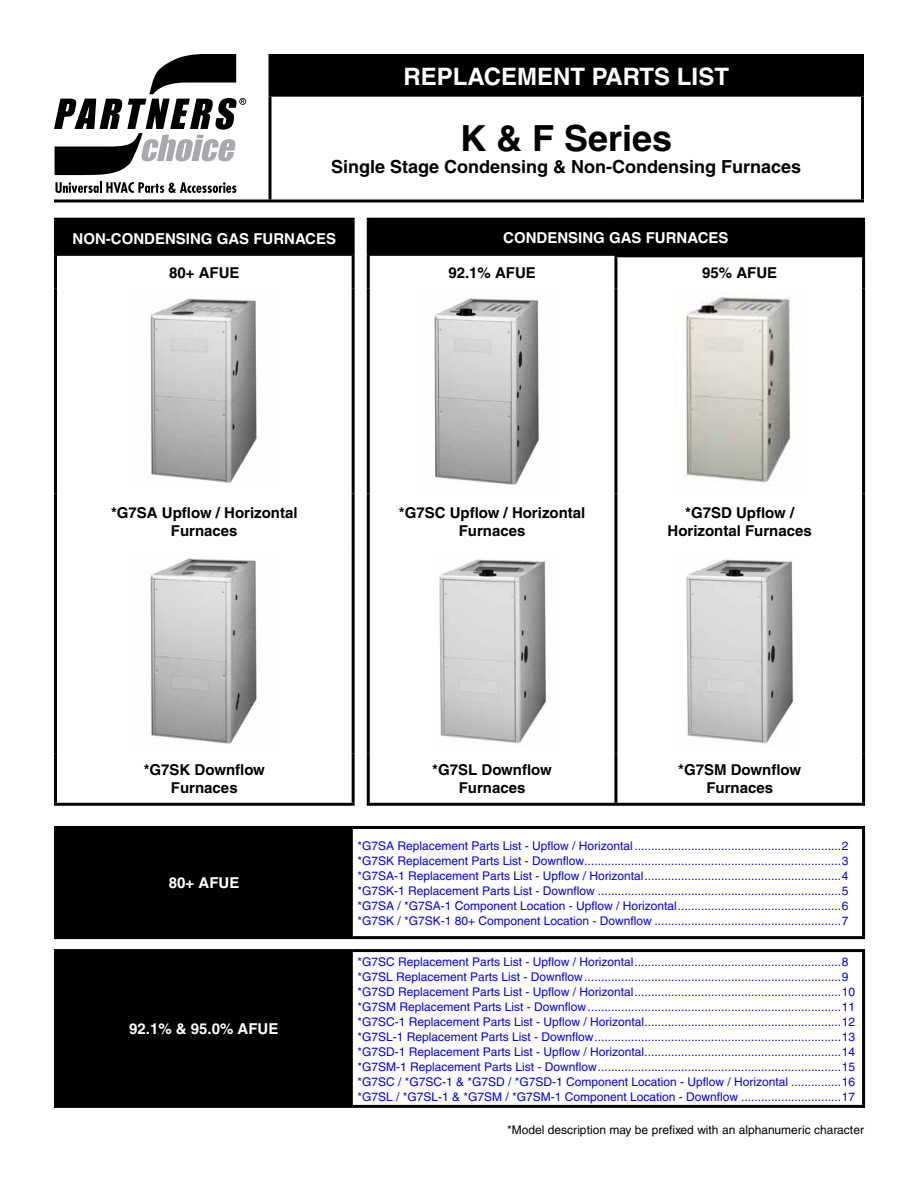
<style>
.page{position:relative;width:918px;height:1188px;background:#fff}
.page>*{position:absolute;margin:0;border:0;box-sizing:border-box;transform-origin:0 0}
.t1{font:700 36px "Helvetica";color:#000}
.t2{font:700 24px "Helvetica";color:#fff}
.t3{font:700 18px "Helvetica";color:#000}
.t4{font:700 15px/18px "Helvetica";color:#000;text-align:center}
.t5{font:700 15px "Helvetica";color:#fff}
.t6{font:12px/15px "Helvetica";color:#00f;text-align:justify}
.t7{font:12px "Helvetica";color:#000}
</style>
<div class="page">
<div style="left:56px;top:829px;width:296px;height:276px;background:#000"></div>
<hr style="left:351px;top:829px;width:2px;height:107px;background:#000">
<hr style="left:351px;top:952px;width:2px;height:153px;background:#000">
<hr style="left:54px;top:826px;width:298px;height:3px;background:#000">
<hr style="left:54px;top:829px;width:3px;height:107px;background:#000">
<hr style="left:54px;top:936px;width:298px;height:3px;background:#000">
<hr style="left:352px;top:826px;width:513px;height:3px;background:#000">
<hr style="left:862px;top:829px;width:3px;height:107px;background:#000">
<hr style="left:352px;top:936px;width:513px;height:3px;background:#000">
<hr style="left:54px;top:949px;width:298px;height:3px;background:#000">
<hr style="left:54px;top:952px;width:3px;height:153px;background:#000">
<hr style="left:352px;top:949px;width:513px;height:3px;background:#000">
<hr style="left:862px;top:952px;width:3px;height:153px;background:#000">
<hr style="left:54px;top:1105px;width:298px;height:3px;background:#000">
<hr style="left:352px;top:1105px;width:513px;height:3px;background:#000">
<div style="left:57px;top:219px;width:805px;height:37px;background:#000"></div>
<hr style="left:54px;top:218px;width:301px;height:3px;background:#000">
<hr style="left:54px;top:221px;width:3px;height:35px;background:#000">
<hr style="left:352px;top:221px;width:3px;height:35px;background:#000">
<hr style="left:54px;top:256px;width:3px;height:32px;background:#000">
<hr style="left:352px;top:256px;width:3px;height:32px;background:#000">
<hr style="left:54px;top:288px;width:3px;height:205px;background:#000">
<hr style="left:352px;top:288px;width:3px;height:205px;background:#000">
<hr style="left:54px;top:493px;width:3px;height:55px;background:#000">
<hr style="left:352px;top:493px;width:3px;height:55px;background:#000">
<hr style="left:54px;top:548px;width:3px;height:205px;background:#000">
<hr style="left:352px;top:548px;width:3px;height:205px;background:#000">
<hr style="left:54px;top:753px;width:3px;height:50px;background:#000">
<hr style="left:352px;top:753px;width:3px;height:50px;background:#000">
<hr style="left:54px;top:803px;width:301px;height:3px;background:#000">
<hr style="left:367px;top:218px;width:249px;height:3px;background:#000">
<hr style="left:367px;top:221px;width:3px;height:35px;background:#000">
<hr style="left:616px;top:218px;width:249px;height:3px;background:#000">
<hr style="left:862px;top:221px;width:3px;height:33px;background:#000">
<hr style="left:367px;top:256px;width:3px;height:32px;background:#000">
<hr style="left:367px;top:288px;width:3px;height:205px;background:#000">
<hr style="left:367px;top:493px;width:3px;height:55px;background:#000">
<hr style="left:367px;top:548px;width:3px;height:205px;background:#000">
<hr style="left:367px;top:753px;width:3px;height:50px;background:#000">
<hr style="left:367px;top:803px;width:249px;height:3px;background:#000">
<hr style="left:614px;top:254px;width:251px;height:3px;background:#000">
<hr style="left:614px;top:257px;width:3px;height:31px;background:#000">
<hr style="left:862px;top:257px;width:3px;height:31px;background:#000">
<hr style="left:614px;top:288px;width:3px;height:205px;background:#000">
<hr style="left:862px;top:288px;width:3px;height:205px;background:#000">
<hr style="left:614px;top:493px;width:3px;height:55px;background:#000">
<hr style="left:862px;top:493px;width:3px;height:55px;background:#000">
<hr style="left:614px;top:548px;width:3px;height:205px;background:#000">
<hr style="left:862px;top:548px;width:3px;height:205px;background:#000">
<hr style="left:614px;top:753px;width:3px;height:50px;background:#000">
<hr style="left:862px;top:753px;width:3px;height:50px;background:#000">
<hr style="left:616px;top:803px;width:249px;height:3px;background:#000">
<img style="left:148px;top:298px;width:109px;height:185px">
<img style="left:434px;top:298px;width:105px;height:187px">
<img style="left:683px;top:293px;width:109px;height:190px">
<img style="left:150px;top:558px;width:107px;height:186px">
<img style="left:439px;top:559px;width:108px;height:185px">
<img style="left:686px;top:559px;width:108px;height:185px">
<svg style="left:55px;top:181px;width:181px;height:12px"></svg>
<svg style="left:54px;top:54px;width:192px;height:121px"></svg>
<div style="left:270px;top:56px;width:592px;height:39px;background:#000"></div>
<hr style="left:268px;top:54px;width:596px;height:3px;background:#000">
<hr style="left:861px;top:57px;width:3px;height:37px;background:#000">
<hr style="left:268px;top:94px;width:596px;height:3px;background:#000">
<hr style="left:861px;top:97px;width:3px;height:103px;background:#000">
<hr style="left:270px;top:200px;width:594px;height:3px;background:#000">
<svg style="left:268px;top:57px;width:2px;height:37px"></svg>
<svg style="left:268px;top:97px;width:4px;height:103px"></svg>
<hr style="left:54px;top:200px;width:216px;height:3px;background:#000">
<h2 class="t2" style="left:403px;top:62px;width:327px">REPLACEMENT PARTS LIST</h2>
<h1 class="t1" style="left:460px;top:117px;width:214px">K &amp; F Series</h1>
<h3 class="t3" style="left:331px;top:155px;width:472px">Single Stage Condensing &amp; Non-Condensing Furnaces</h3>
<p class="t5" style="left:73px;top:230px;width:265px">NON-CONDENSING GAS FURNACES</p>
<p class="t5" style="left:503px;top:229px;width:227px">CONDENSING GAS FURNACES</p>
<p class="t4" style="left:169px;top:263px;width:72px">80+ AFUE</p>
<p class="t4" style="left:448px;top:263px;width:89px">92.1% AFUE</p>
<p class="t4" style="left:702px;top:263px;width:77px">95% AFUE</p>
<p class="t4" style="left:111px;top:503px;width:188px">*G7SA Upflow / Horizontal<br>Furnaces</p>
<p class="t4" style="left:399px;top:503px;width:188px">*G7SC Upflow / Horizontal<br>Furnaces</p>
<p class="t4" style="left:668px;top:503px;width:146px">*G7SD Upflow /<br>Horizontal Furnaces</p>
<p class="t4" style="left:144px;top:760px;width:123px">*G7SK Downflow<br>Furnaces</p>
<p class="t4" style="left:432px;top:760px;width:121px">*G7SL Downflow<br>Furnaces</p>
<p class="t4" style="left:678px;top:760px;width:124px">*G7SM Downflow<br>Furnaces</p>
<p class="t5" style="left:169px;top:874px;width:72px">80+ AFUE</p>
<p class="t5" style="left:129px;top:1020px;width:151px">92.1% &amp; 95.0% AFUE</p>
<p class="t6" style="left:357px;top:838px;width:493px">*G7SA Replacement Parts List - Upflow / Horizontal..............................................................2 *G7SK Replacement Parts List - Downflow.............................................................................3 *G7SA-1 Replacement Parts List - Upflow / Horizontal...........................................................4 *G7SK-1 Replacement Parts List - Downflow .........................................................................5 *G7SA / *G7SA-1 Component Location - Upflow / Horizontal.................................................6 *G7SK / *G7SK-1 80+ Component Location - Downflow ........................................................7</p>
<p class="t6" style="left:357px;top:954px;width:499px;text-align:left">*G7SC Replacement Parts List - Upflow / Horizontal..............................................................8 *G7SL Replacement Parts List - Downflow.............................................................................9 *G7SD Replacement Parts List - Upflow / Horizontal..............................................................10 *G7SM Replacement Parts List - Downflow............................................................................11 *G7SC-1 Replacement Parts List - Upflow / Horizontal...........................................................12 *G7SL-1 Replacement Parts List - Downflow..........................................................................13 *G7SD-1 Replacement Parts List - Upflow / Horizontal...........................................................14 *G7SM-1 Replacement Parts List - Downflow.........................................................................15 *G7SC / *G7SC-1 &amp; *G7SD / *G7SD-1 Component Location - Upflow / Horizontal ...............16 *G7SL / *G7SL-1 &amp; *G7SM / *G7SM-1 Component Location - Downflow ..............................17</p>
<p class="t7" style="left:507px;top:1123px;width:358px">*Model description may be prefixed with an alphanumeric character</p>
</div>
